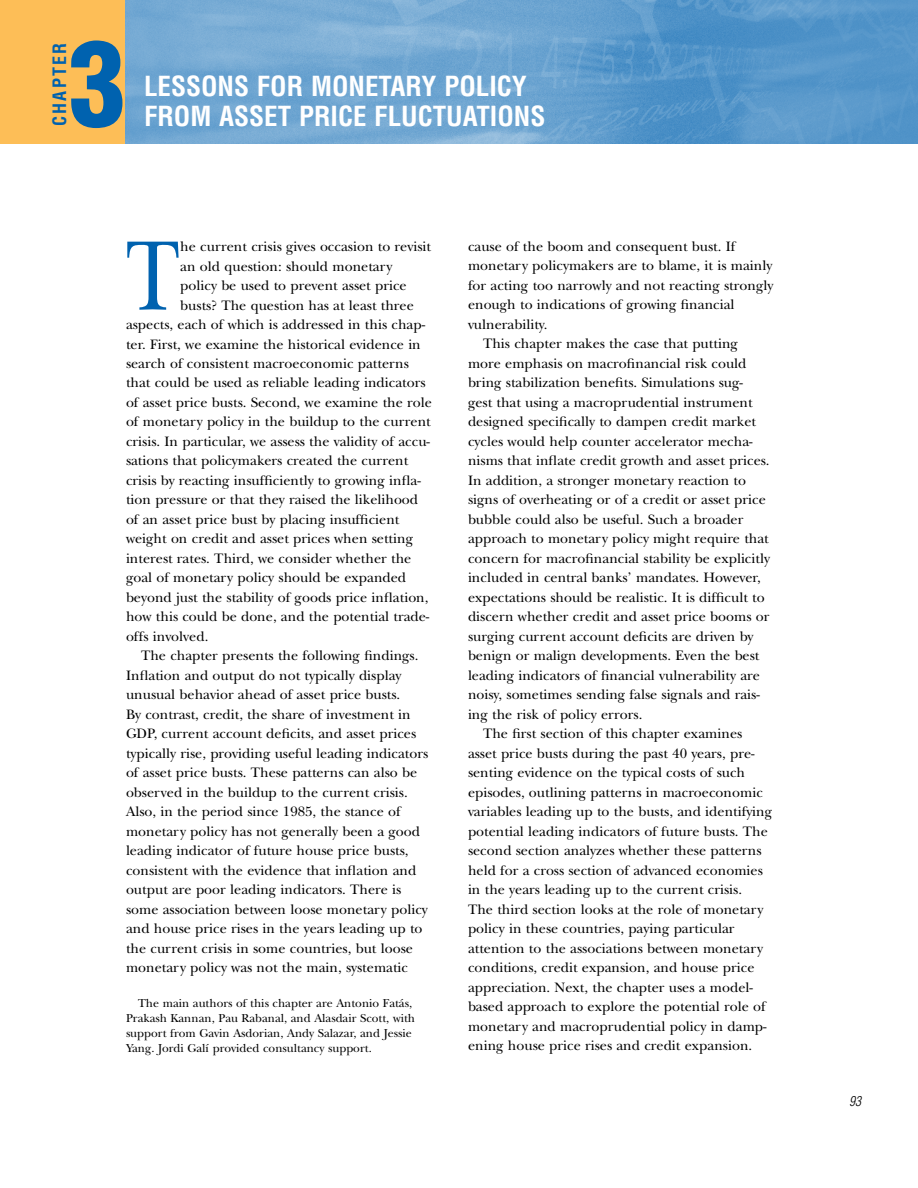
<style>
.page{position:relative;width:918px;height:1188px;background:#fff}
.page>*{position:absolute;margin:0;border:0;box-sizing:border-box;transform-origin:0 0}
.t1{font:900 condensed 114px "Helvetica";color:#0062af}
.t2{font:102.9px "New Baskerville";color:#0062af;scale:.8 1}
.t3{font:700 condensed 27px/30px "Helvetica";color:#fff}
.t4{font:700 condensed 18px "Helvetica";color:#0062af}
.t5{font:14.25px "New Baskerville";color:#000}
.t6{font:italic 300 condensed 13.5px "Helvetica";color:#000}
.t7{font:12px/15px "New Baskerville";color:#000}
</style>
<div class="page">
<div style="left:0;top:0;width:126px;height:144px;background:#fdbe57"></div>
<img style="left:126px;top:0;width:792px;height:144px">
<p class="t4" style="left:48px;top:126px;width:82px;rotate:-90deg">CHAPTER</p>
<h1 class="t1" style="left:69px;top:12px;width:58px">3</h1>
<h3 class="t3" style="left:144px;top:71px;width:384px">LESSONS FOR MONETARY POLICY<br>FROM ASSET PRICE</h3>
<h3 class="t3" style="left:374px;top:101px;width:170px">FLUCTUATIONS</h3>
<h2 class="t2" style="left:126px;top:213px;width:69px">T</h2>
<p class="t5" style="left:180px;top:238px;width:252px">he current crisis gives occasion to revisit</p>
<p class="t5" style="left:180px;top:257px;width:214px">an old question: should monetary</p>
<p class="t5" style="left:180px;top:277px;width:228px">policy be used to prevent asset price</p>
<p class="t5" style="left:180px;top:296px;width:235px">busts? The question has at least three</p>
<p class="t5" style="left:126px;top:316px;width:301px">aspects, each of which is addressed in this chap-</p>
<p class="t5" style="left:126px;top:335px;width:296px">ter. First, we examine the historical evidence in</p>
<p class="t5" style="left:126px;top:355px;width:284px">search of consistent macroeconomic patterns</p>
<p class="t5" style="left:126px;top:374px;width:301px">that could be used as reliable leading indicators</p>
<p class="t5" style="left:126px;top:394px;width:307px">of asset price busts. Second, we examine the role</p>
<p class="t5" style="left:126px;top:413px;width:306px">of monetary policy in the buildup to the current</p>
<p class="t5" style="left:126px;top:433px;width:306px">crisis. In particular, we assess the validity of accu-</p>
<p class="t5" style="left:126px;top:452px;width:284px">sations that policymakers created the current</p>
<p class="t5" style="left:126px;top:472px;width:296px">crisis by reacting insufficiently to growing infla-</p>
<p class="t5" style="left:126px;top:491px;width:294px">tion pressure or that they raised the likelihood</p>
<p class="t5" style="left:126px;top:511px;width:275px">of an asset price bust by placing insufficient</p>
<p class="t5" style="left:126px;top:530px;width:289px">weight on credit and asset prices when setting</p>
<p class="t5" style="left:126px;top:550px;width:287px">interest rates. Third, we consider whether the</p>
<p class="t5" style="left:126px;top:569px;width:282px">goal of monetary policy should be expanded</p>
<p class="t5" style="left:126px;top:589px;width:304px">beyond just the stability of goods price inflation,</p>
<p class="t5" style="left:126px;top:608px;width:305px">how this could be done, and the potential trade-</p>
<p class="t5" style="left:126px;top:628px;width:84px">offs involved.</p>
<p class="t5" style="left:141px;top:647px;width:279px">The chapter presents the following findings.</p>
<p class="t5" style="left:126px;top:667px;width:277px">Inflation and output do not typically display</p>
<p class="t5" style="left:126px;top:686px;width:276px">unusual behavior ahead of asset price busts.</p>
<p class="t5" style="left:126px;top:706px;width:286px">By contrast, credit, the share of investment in</p>
<p class="t5" style="left:126px;top:725px;width:292px">GDP, current account deficits, and asset prices</p>
<p class="t5" style="left:126px;top:745px;width:304px">typically rise, providing useful leading indicators</p>
<p class="t5" style="left:126px;top:764px;width:293px">of asset price busts. These patterns can also be</p>
<p class="t5" style="left:126px;top:784px;width:283px">observed in the buildup to the current crisis.</p>
<p class="t5" style="left:126px;top:803px;width:276px">Also, in the period since 1985, the stance of</p>
<p class="t5" style="left:126px;top:823px;width:296px">monetary policy has not generally been a good</p>
<p class="t5" style="left:126px;top:842px;width:284px">leading indicator of future house price busts,</p>
<p class="t5" style="left:126px;top:862px;width:292px">consistent with the evidence that inflation and</p>
<p class="t5" style="left:126px;top:881px;width:277px">output are poor leading indicators. There is</p>
<p class="t5" style="left:126px;top:901px;width:303px">some association between loose monetary policy</p>
<p class="t5" style="left:126px;top:920px;width:298px">and house price rises in the years leading up to</p>
<p class="t5" style="left:126px;top:939px;width:288px">the current crisis in some countries, but loose</p>
<p class="t5" style="left:126px;top:959px;width:284px">monetary policy was not the main, systematic</p>
<p class="t7" style="left:126px;top:995px;width:291px;text-indent:12px">The main authors of this chapter are Antonio Fatás, Prakash Kannan, Pau Rabanal, and Alasdair Scott, with support from Gavin Asdorian, Andy Salazar, and Jessie Yang. Jordi Galí provided consultancy support.</p>
<p class="t5" style="left:468px;top:237px;width:269px">cause of the boom and consequent bust. If</p>
<p class="t5" style="left:468px;top:257px;width:306px">monetary policymakers are to blame, it is mainly</p>
<p class="t5" style="left:468px;top:276px;width:307px">for acting too narrowly and not reacting strongly</p>
<p class="t5" style="left:468px;top:296px;width:268px">enough to indications of growing financial</p>
<p class="t5" style="left:468px;top:315px;width:81px">vulnerability.</p>
<p class="t5" style="left:483px;top:335px;width:256px">This chapter makes the case that putting</p>
<p class="t5" style="left:468px;top:354px;width:280px">more emphasis on macrofinancial risk could</p>
<p class="t5" style="left:468px;top:374px;width:276px">bring stabilization benefits. Simulations sug-</p>
<p class="t5" style="left:468px;top:393px;width:286px">gest that using a macroprudential instrument</p>
<p class="t5" style="left:468px;top:413px;width:290px">designed specifically to dampen credit market</p>
<p class="t5" style="left:468px;top:432px;width:286px">cycles would help counter accelerator mecha-</p>
<p class="t5" style="left:468px;top:452px;width:303px">nisms that inflate credit growth and asset prices.</p>
<p class="t5" style="left:468px;top:471px;width:280px">In addition, a stronger monetary reaction to</p>
<p class="t5" style="left:468px;top:491px;width:299px">signs of overheating or of a credit or asset price</p>
<p class="t5" style="left:468px;top:510px;width:277px">bubble could also be useful. Such a broader</p>
<p class="t5" style="left:468px;top:530px;width:302px">approach to monetary policy might require that</p>
<p class="t5" style="left:468px;top:549px;width:304px">concern for macrofinancial stability be explicitly</p>
<p class="t5" style="left:468px;top:569px;width:294px">included in central banks’ mandates. However,</p>
<p class="t5" style="left:468px;top:588px;width:298px">expectations should be realistic. It is difficult to</p>
<p class="t5" style="left:468px;top:608px;width:303px">discern whether credit and asset price booms or</p>
<p class="t5" style="left:468px;top:627px;width:287px">surging current account deficits are driven by</p>
<p class="t5" style="left:468px;top:647px;width:293px">benign or malign developments. Even the best</p>
<p class="t5" style="left:468px;top:666px;width:294px">leading indicators of financial vulnerability are</p>
<p class="t5" style="left:468px;top:686px;width:293px">noisy, sometimes sending false signals and rais-</p>
<p class="t5" style="left:468px;top:705px;width:176px">ing the risk of policy errors.</p>
<p class="t5" style="left:483px;top:725px;width:261px">The first section of this chapter examines</p>
<p class="t5" style="left:468px;top:744px;width:288px">asset price busts during the past 40 years, pre-</p>
<p class="t5" style="left:468px;top:764px;width:279px">senting evidence on the typical costs of such</p>
<p class="t5" style="left:468px;top:783px;width:296px">episodes, outlining patterns in macroeconomic</p>
<p class="t5" style="left:468px;top:803px;width:306px">variables leading up to the busts, and identifying</p>
<p class="t5" style="left:468px;top:822px;width:301px">potential leading indicators of future busts. The</p>
<p class="t5" style="left:468px;top:842px;width:295px">second section analyzes whether these patterns</p>
<p class="t5" style="left:468px;top:861px;width:296px">held for a cross section of advanced economies</p>
<p class="t5" style="left:468px;top:881px;width:276px">in the years leading up to the current crisis.</p>
<p class="t5" style="left:468px;top:900px;width:297px">The third section looks at the role of monetary</p>
<p class="t5" style="left:468px;top:920px;width:268px">policy in these countries, paying particular</p>
<p class="t5" style="left:468px;top:939px;width:297px">attention to the associations between monetary</p>
<p class="t5" style="left:468px;top:959px;width:288px">conditions, credit expansion, and house price</p>
<p class="t5" style="left:468px;top:978px;width:286px">appreciation. Next, the chapter uses a model-</p>
<p class="t5" style="left:468px;top:998px;width:299px">based approach to explore the potential role of</p>
<p class="t5" style="left:468px;top:1017px;width:300px">monetary and macroprudential policy in damp-</p>
<p class="t5" style="left:468px;top:1037px;width:286px">ening house price rises and credit expansion.</p>
<p class="t6" style="left:849px;top:1092px;width:13px">93</p>
</div>
